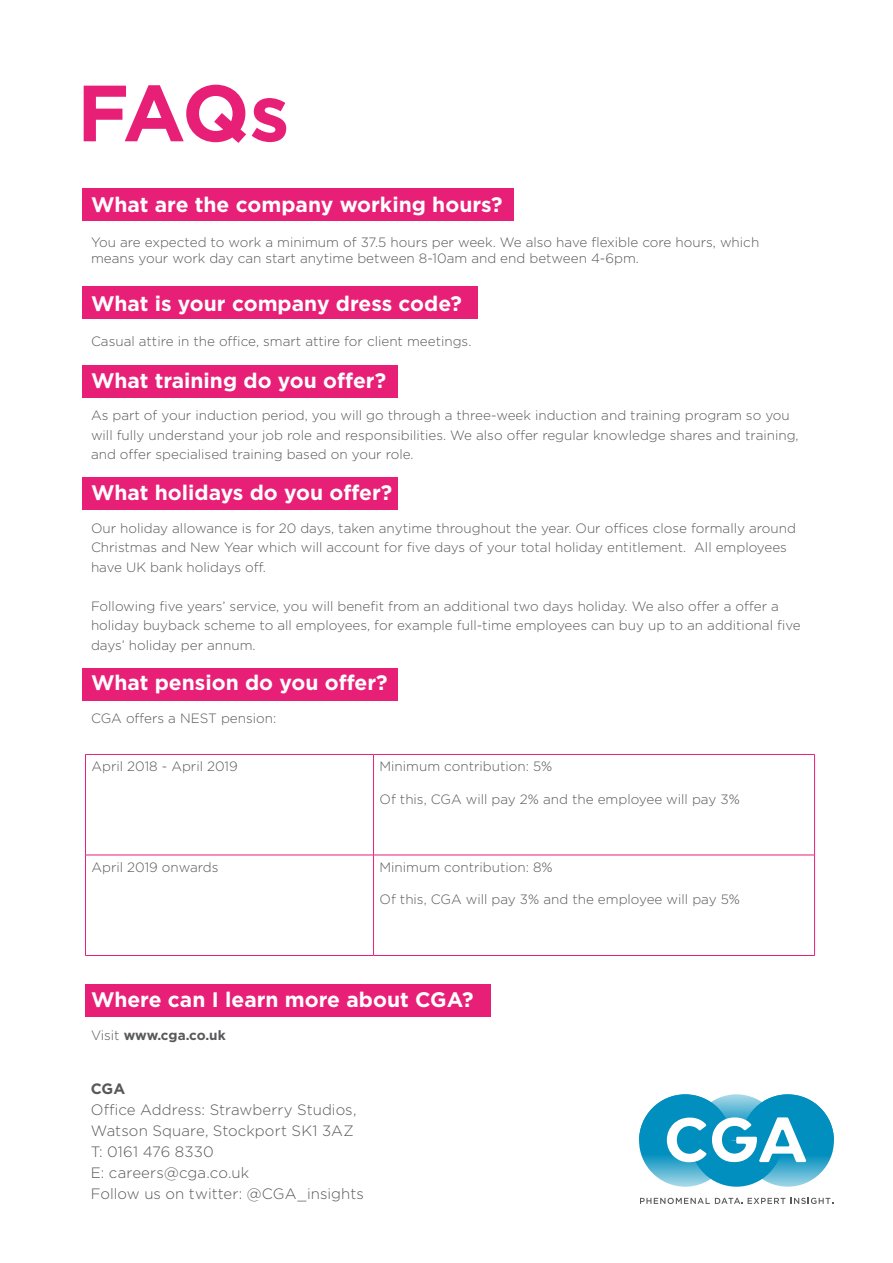
<style>
.page{position:relative;width:893px;height:1263px;background:#fff}
.page>*{position:absolute;margin:0;border:0;box-sizing:border-box;transform-origin:0 0}
.t1{font:700 79.5px "Gotham";color:#e81f76}
.t2{font:700 21px "Gotham";color:#fff}
.t3{font:300 15px/21px "Gotham";letter-spacing:.005em;color:#58595b}
.t4{font:700 15px "Gotham";color:#58595b}
.t5{font:300 13.5px/19.5px "Gotham";color:#58595b}
.t6{font:700 13.5px "Gotham";letter-spacing:-.01em;color:#58595b}
.s1{font-weight:300}
</style>
<div class="page">
<div style="left:82px;top:188px;width:432px;height:33px;background:#e81f76"></div>
<div style="left:82px;top:286px;width:395px;height:33px;background:#e81f76"></div>
<div style="left:82px;top:365px;width:316px;height:32px;background:#e81f76"></div>
<div style="left:82px;top:477px;width:316px;height:33px;background:#e81f76"></div>
<div style="left:82px;top:668px;width:316px;height:32px;background:#e81f76"></div>
<div style="left:85px;top:984px;width:405px;height:32px;background:#e81f76"></div>
<hr style="left:85px;top:755px;width:1px;height:100px;background:#e81f76">
<hr style="left:85px;top:855px;width:1px;height:100px;background:#e81f76">
<hr style="left:373px;top:755px;width:1px;height:100px;background:#e81f76">
<hr style="left:814px;top:755px;width:1px;height:100px;background:#e81f76">
<hr style="left:373px;top:855px;width:1px;height:100px;background:#e81f76">
<hr style="left:814px;top:855px;width:1px;height:100px;background:#e81f76">
<hr style="left:85px;top:754px;width:289px;height:1px;background:#e81f76">
<hr style="left:374px;top:754px;width:441px;height:1px;background:#e81f76">
<hr style="left:85px;top:855px;width:289px;height:1px;background:#e81f76">
<hr style="left:374px;top:855px;width:441px;height:1px;background:#e81f76">
<hr style="left:85px;top:955px;width:289px;height:1px;background:#e81f76">
<hr style="left:374px;top:955px;width:441px;height:1px;background:#e81f76">
<svg style="left:639px;top:1094px;width:195px;height:93px"></svg>
<svg style="left:640px;top:1198px;width:102px;height:6px"></svg>
<svg style="left:748px;top:1198px;width:37px;height:6px"></svg>
<svg style="left:791px;top:1198px;width:42px;height:6px"></svg>
<h1 class="t1" style="left:77px;top:60px;width:214px">FAQs</h1>
<h2 class="t2" style="left:91px;top:190px;width:413px">What are the company working hours?</h2>
<p class="t5" style="left:91px;top:234px;width:670px;line-height:16.2px">You are expected to work a minimum of 37.5 hours per week. We also have flexible core hours, which means your work day can start anytime between 8-10am and end between 4-6pm.</p>
<h2 class="t2" style="left:91px;top:289px;width:372px">What is your company dress code?</h2>
<p class="t5" style="left:91px;top:331px;width:382px">Casual attire in the office, smart attire for client meetings.</p>
<h2 class="t2" style="left:91px;top:366px;width:297px">What training do you offer?</h2>
<p class="t5" style="left:91px;top:405px;width:709px">As part of your induction period, you will go through a three-week induction and training program so you will fully understand your job role and responsibilities. We also offer regular knowledge shares and training, and offer specialised training based on your role.</p>
<h2 class="t2" style="left:91px;top:479px;width:303px">What holidays do you offer?</h2>
<p class="t5" style="left:91px;top:518px;width:706px">Our holiday allowance is for 20 days, taken anytime throughout the year. Our offices close formally around<br>Christmas and New Year which will account for five days of your total holiday entitlement. All employees have UK bank holidays off.</p>
<p class="t5" style="left:91px;top:596px;width:711px">Following five years’ service, you will benefit from an additional two days holiday. We also offer a offer a holiday buyback scheme to all employees, for example full-time employees can buy up to an additional five days’ holiday per annum.</p>
<h2 class="t2" style="left:91px;top:669px;width:298px">What pension do you offer?</h2>
<p class="t5" style="left:91px;top:708px;width:187px">CGA offers a NEST pension:</p>
<p class="t5" style="left:92px;top:756px;width:148px">April 2018 - April 2019</p>
<p class="t5" style="left:379px;top:756px;width:174px">Minimum contribution: 5%</p>
<p class="t5" style="left:379px;top:789px;width:362px">Of this, CGA will pay 2% and the employee will pay 3%</p>
<p class="t5" style="left:92px;top:857px;width:128px">April 2019 onwards</p>
<p class="t5" style="left:379px;top:857px;width:175px">Minimum contribution: 8%</p>
<p class="t5" style="left:379px;top:889px;width:362px">Of this, CGA will pay 3% and the employee will pay 5%</p>
<h2 class="t2" style="left:91px;top:986px;width:384px">Where can I learn more about CGA?</h2>
<p class="t6" style="left:91px;top:1026px;width:136px"><span class="s1">Visit</span> www.cga.co.uk</p>
<p class="t4" style="left:91px;top:1078px;width:36px">CGA</p>
<p class="t3" style="left:91px;top:1098px;width:275px">Office Address: Strawberry Studios,<br>Watson Square, Stockport SK1 3AZ<br>T: 0161 476 8330<br>E: careers@cga.co.uk<br>Follow us on twitter: @CGA_insights</p>
</div>
